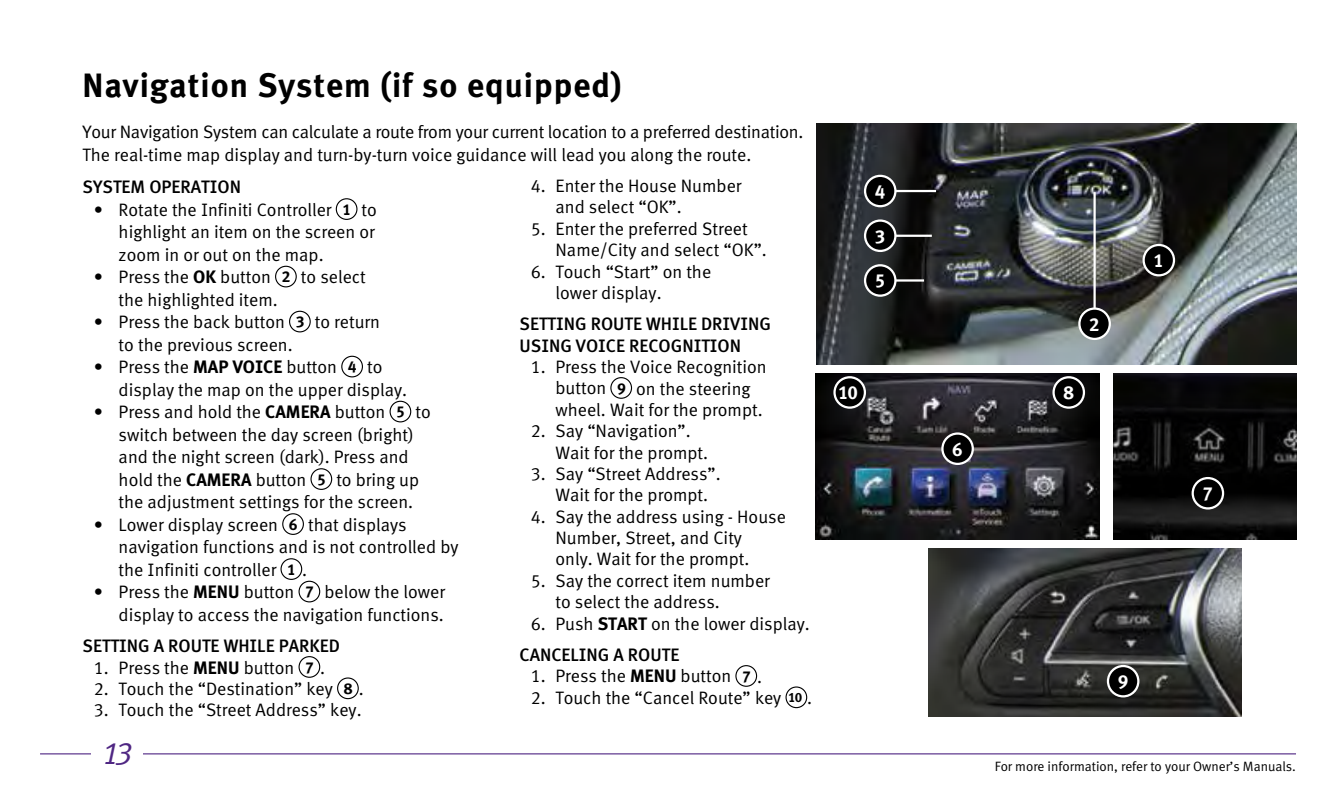
<style>
.page{position:relative;width:1337px;height:810px;background:#fff}
.page>*{position:absolute;margin:0;border:0;box-sizing:border-box;transform-origin:0 0}
.t1{font:700 33.75px "Infiniti Meta";letter-spacing:.03em;color:#000}
.t2{font:italic 31.5px "Infiniti Meta Normal";color:#4f2683}
.t3{font:700 18.9px "Infiniti Meta";color:#fff}
.t4{font:18px/22.5px "Infiniti Meta Normal";color:#000}
.t5{font:500 18px/21.4px "Infiniti Meta";color:#000}
.t6{font:13.5px "Infiniti Meta Normal";color:#000}
.s1{font-family:"Infiniti Meta";font-weight:700;font-size:15.75px}
.s2{font-family:"Infiniti Meta";font-weight:700}
.s3{font-family:"Infiniti Meta";font-weight:700;font-size:13.5px}
</style>
<div class="page">
<hr style="left:40px;top:753px;width:1256px;height:1px;background:#4f2683">
<div style="left:91px;top:728px;width:51px;height:51px;background:#fff"></div>
<div style="left:336px;top:198px;width:21px;height:22px;border:1px solid #000;border-radius:50%"></div>
<div style="left:275px;top:266px;width:22px;height:21px;border:1px solid #000;border-radius:50%"></div>
<div style="left:289px;top:311px;width:22px;height:21px;border:1px solid #000;border-radius:50%"></div>
<div style="left:341px;top:356px;width:22px;height:21px;border:1px solid #000;border-radius:50%"></div>
<div style="left:389px;top:401px;width:22px;height:21px;border:1px solid #000;border-radius:50%"></div>
<div style="left:310px;top:468px;width:22px;height:22px;border:1px solid #000;border-radius:50%"></div>
<div style="left:282px;top:513px;width:22px;height:22px;border:1px solid #000;border-radius:50%"></div>
<div style="left:280px;top:558px;width:22px;height:22px;border:1px solid #000;border-radius:50%"></div>
<div style="left:298px;top:581px;width:22px;height:21px;border:1px solid #000;border-radius:50%"></div>
<div style="left:298px;top:656px;width:22px;height:22px;border:1px solid #000;border-radius:50%"></div>
<div style="left:337px;top:677px;width:22px;height:22px;border:1px solid #000;border-radius:50%"></div>
<div style="left:610px;top:377px;width:22px;height:22px;border:1px solid #000;border-radius:50%"></div>
<div style="left:735px;top:665px;width:22px;height:22px;border:1px solid #000;border-radius:50%"></div>
<div style="left:785px;top:686px;width:22px;height:22px;border:1px solid #000;border-radius:50%"></div>
<img style="left:816px;top:124px;width:480px;height:240px">
<img style="left:1113px;top:374px;width:183px;height:165px">
<img style="left:816px;top:374px;width:283px;height:165px">
<div style="left:942px;top:434px;width:30px;height:30px;background:#000;border-radius:50%"></div>
<div style="left:941px;top:432px;width:33px;height:33px;border:2px solid #fff;border-radius:50%"></div>
<div style="left:1053px;top:377px;width:31px;height:31px;background:#000;border-radius:50%"></div>
<div style="left:1052px;top:376px;width:33px;height:33px;border:2px solid #fff;border-radius:50%"></div>
<div style="left:834px;top:377px;width:31px;height:31px;background:#000;border-radius:50%"></div>
<div style="left:833px;top:376px;width:33px;height:33px;border:2px solid #fff;border-radius:50%"></div>
<div style="left:1192px;top:478px;width:31px;height:30px;background:#000;border-radius:50%"></div>
<div style="left:1191px;top:477px;width:33px;height:33px;border:2px solid #fff;border-radius:50%"></div>
<hr style="left:1093px;top:192px;width:2px;height:127px;background:#fff">
<hr style="left:887px;top:190px;width:49px;height:2px;background:#fff">
<hr style="left:887px;top:235px;width:45px;height:2px;background:#fff">
<hr style="left:887px;top:279px;width:37px;height:3px;background:#fff">
<div style="left:865px;top:176px;width:30px;height:30px;background:#000;border-radius:50%"></div>
<div style="left:864px;top:175px;width:32px;height:32px;border:2px solid #fff;border-radius:50%"></div>
<div style="left:865px;top:221px;width:30px;height:30px;background:#000;border-radius:50%"></div>
<div style="left:864px;top:219px;width:32px;height:33px;border:2px solid #fff;border-radius:50%"></div>
<div style="left:865px;top:265px;width:30px;height:31px;background:#000;border-radius:50%"></div>
<div style="left:864px;top:264px;width:32px;height:33px;border:2px solid #fff;border-radius:50%"></div>
<div style="left:1079px;top:309px;width:30px;height:30px;background:#000;border-radius:50%"></div>
<div style="left:1078px;top:307px;width:32px;height:33px;border:2px solid #fff;border-radius:50%"></div>
<div style="left:1143px;top:245px;width:31px;height:30px;background:#000;border-radius:50%"></div>
<div style="left:1142px;top:244px;width:33px;height:32px;border:2px solid #fff;border-radius:50%"></div>
<img style="left:929px;top:549px;width:312px;height:167px">
<div style="left:1108px;top:666px;width:30px;height:30px;background:#000;border-radius:50%"></div>
<div style="left:1106px;top:665px;width:33px;height:33px;border:2px solid #fff;border-radius:50%"></div>
<h1 class="t1" style="left:83px;top:65px;width:540px">Navigation System (if so equipped)</h1>
<p class="t4" style="left:83px;top:120px;width:722px">Your Navigation System can calculate a route from your current location to a preferred destination.<br>The real-time map display and turn-by-turn voice guidance will lead you along the route.</p>
<p class="t5" style="left:83px;top:176px;width:160px">SYSTEM OPERATION</p>
<p class="t4" style="left:119px;top:198px;width:260px;text-align:justify;text-indent:-25px">• Rotate the Infiniti Controller <span class="s1">1</span> to highlight an item on the screen or zoom in or out on the map.</p>
<p class="t4" style="left:119px;top:265px;width:248px;text-indent:-25px">• Press the <span class="s2">OK</span> button <span class="s1">2</span> to select the highlighted item.</p>
<p class="t4" style="left:119px;top:310px;width:263px;text-indent:-25px">• Press the back button <span class="s1">3</span> to return to the previous screen.</p>
<p class="t4" style="left:119px;top:355px;width:290px;text-indent:-25px">• Press the <span class="s2">MAP VOICE</span> button <span class="s1">4</span> to display the map on the upper display.</p>
<p class="t4" style="left:119px;top:400px;width:313px;text-indent:-25px">• Press and hold the <span class="s2">CAMERA</span> button <span class="s1">5</span> to switch between the day screen (bright) and the night screen (dark). Press and hold the <span class="s2">CAMERA</span> button <span class="s1">5</span> to bring up the adjustment settings for the screen.</p>
<p class="t4" style="left:119px;top:513px;width:341px;text-indent:-25px">• Lower display screen <span class="s1">6</span> that displays navigation functions and is not controlled by the Infiniti controller <span class="s1">1</span> .</p>
<p class="t4" style="left:94px;top:580px;width:353px;text-align:right">• Press the <span class="s2">MENU</span> button <span class="s1">7</span> below the lower display to access the navigation functions.</p>
<p class="t5" style="left:83px;top:635px;width:259px">SETTING A ROUTE WHILE PARKED</p>
<p class="t4" style="left:94px;top:656px;width:233px">1. Press the <span class="s2">MENU</span> button <span class="s1">7</span> .</p>
<p class="t4" style="left:94px;top:677px;width:271px">2. Touch the “Destination” key <span class="s1">8</span> .</p>
<p class="t4" style="left:94px;top:699px;width:269px">3. Touch the “Street Address” key.</p>
<p class="t4" style="left:555px;top:175px;width:187px;line-height:21.4px;text-indent:-25px">4. Enter the House Number and select “OK”.</p>
<p class="t4" style="left:555px;top:218px;width:213px;line-height:21.4px;text-indent:-25px">5. Enter the preferred Street<br>Name/City and select “OK”.</p>
<p class="t4" style="left:555px;top:260px;width:157px;line-height:21.4px;text-indent:-25px">6. Touch “Start” on the lower display.</p>
<p class="t5" style="left:519px;top:313px;width:253px">SETTING ROUTE WHILE DRIVING<br>USING VOICE RECOGNITION</p>
<p class="t4" style="left:555px;top:356px;width:213px;line-height:21.4px;text-indent:-25px">1. Press the Voice Recognition button <span class="s1">9</span> on the steering wheel. Wait for the prompt.</p>
<p class="t4" style="left:555px;top:420px;width:154px;line-height:21.4px;text-indent:-25px">2. Say “Navigation”.<br>Wait for the prompt.</p>
<p class="t4" style="left:555px;top:463px;width:167px;line-height:21.4px;text-indent:-25px">3. Say “Street Address”.<br>Wait for the prompt.</p>
<p class="t4" style="left:555px;top:506px;width:232px;line-height:21.4px;text-indent:-25px">4. Say the address using - House<br>Number, Street, and City<br>only. Wait for the prompt.</p>
<p class="t4" style="left:555px;top:570px;width:216px;line-height:21.4px;text-indent:-25px">5. Say the correct item number to select the address.</p>
<p class="t4" style="left:531px;top:612px;width:280px">6. Push <span class="s2">START</span> on the lower display.</p>
<p class="t5" style="left:519px;top:644px;width:161px">CANCELING A ROUTE</p>
<p class="t4" style="left:531px;top:665px;width:233px">1. Press the <span class="s2">MENU</span> button <span class="s1">7</span> .</p>
<p class="t4" style="left:531px;top:686px;width:283px">2. Touch the “Cancel Route” key <span class="s3">10</span> .</p>
<h2 class="t2" style="left:101px;top:735px;width:33px">13</h2>
<p class="t3" style="left:875px;top:180px;width:12px">4</p>
<p class="t3" style="left:875px;top:225px;width:12px">3</p>
<p class="t3" style="left:875px;top:270px;width:12px">5</p>
<p class="t3" style="left:1089px;top:313px;width:12px">2</p>
<p class="t3" style="left:838px;top:382px;width:21px">10</p>
<p class="t3" style="left:1063px;top:382px;width:12px">8</p>
<p class="t3" style="left:952px;top:438px;width:12px">6</p>
<p class="t3" style="left:1153px;top:249px;width:12px">1</p>
<p class="t3" style="left:1202px;top:482px;width:12px">7</p>
<p class="t3" style="left:1117px;top:670px;width:12px">9</p>
<p class="t6" style="left:994px;top:759px;width:303px">For more information, refer to your Owner’s Manuals.</p>
</div>
